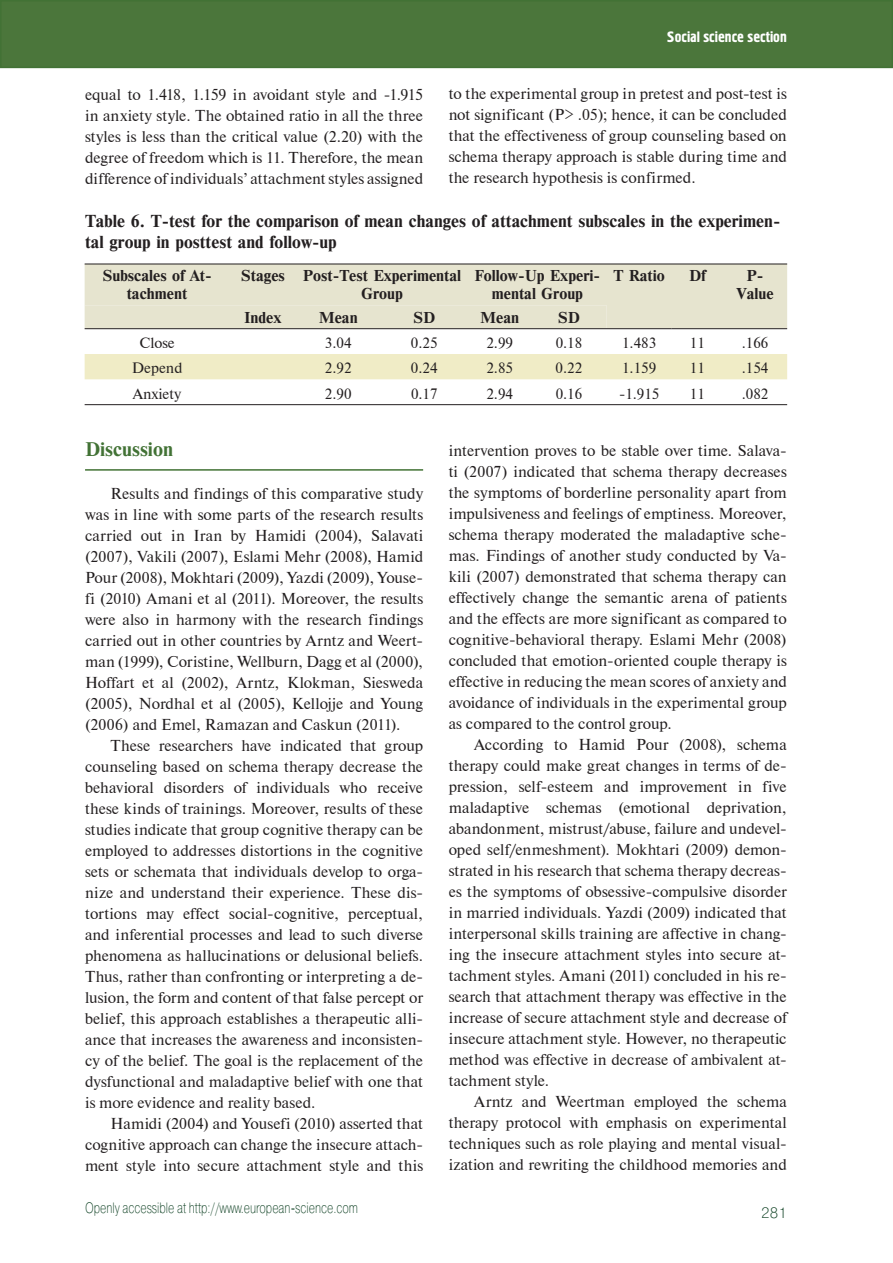
<style>
.page{position:relative;width:893px;height:1263px;background:#fff}
.page>*{position:absolute;margin:0;border:0;box-sizing:border-box;transform-origin:0 0}
.t1{font:18.75px "Newton C Bold";color:#427235}
.t2{font:16.5px/21px "Newton C Bold";color:#231f20}
.t3{font:15.75px/21px "Newton CTT";letter-spacing:.005em;color:#231f20;text-align:justify}
.t4{font:15px/18px "Newton C Bold";color:#231f20;text-align:center}
.t5{font:15px "Newton CTT";color:#231f20}
.t6{font:15px "Pragmatica Light C";color:#0b3e20;scale:.75 1}
.t7{font:15px "Hermes C";color:#fff}
.t8{font:15px "Pragmatica Light C";color:#0b3e20}
</style>
<div class="page">
<div style="left:1px;top:1px;width:891px;height:66px;background:#4b763b"></div>
<div style="left:0;top:0;width:893px;height:68px;border:2px solid #427235"></div>
<div style="left:85px;top:265px;width:702px;height:63px;background:#e6e4cf"></div>
<div style="left:85px;top:305px;width:522px;height:23px;background:#e6e4cf"></div>
<svg style="left:85px;top:329px;width:702px;height:51px"></svg>
<div style="left:85px;top:354px;width:702px;height:25px;background:#f0ecc6"></div>
<hr style="left:85px;top:264px;width:702px;height:1px;background:#231f20">
<hr style="left:672px;top:328px;width:115px;height:1px;background:#231f20">
<hr style="left:85px;top:328px;width:587px;height:1px;background:#231f20">
<hr style="left:85px;top:404px;width:702px;height:1px;background:#231f20">
<hr style="left:85px;top:469px;width:338px;height:2px;background:#427235">
<p class="t7" style="left:667px;top:32px;width:121px">Social science section</p>
<p class="t3" style="left:85px;top:84px;width:340px">equal to 1.418, 1.159 in avoidant style and -1.915 in anxiety style. The obtained ratio in all the three styles is less than the critical value (2.20) with the degree of freedom which is 11. Therefore, the mean difference of individuals’ attachment styles assigned</p>
<p class="t3" style="left:449px;top:83px;width:340px">to the experimental group in pretest and post-test is not significant (P&gt; .05); hence, it can be concluded that the effectiveness of group counseling based on schema therapy approach is stable during time and the research hypothesis is confirmed.</p>
<p class="t2" style="left:85px;top:212px;width:697px">Table 6. T-test for the comparison of mean changes of attachment subscales in the experimen&shy;tal group in posttest and follow-up</p>
<p class="t4" style="left:102px;top:268px;width:111px">Subscales of At&shy;tachment</p>
<p class="t4" style="left:361px;top:268px;width:102px;text-align:left;text-indent:-121px">Stages Post-Test Experimental<br>Group</p>
<p class="t4" style="left:474px;top:268px;width:127px">Follow-Up Experi&shy;mental Group</p>
<p class="t4" style="left:613px;top:268px;width:53px">T Ratio</p>
<p class="t4" style="left:689px;top:268px;width:18px">Df</p>
<p class="t4" style="left:736px;top:268px;width:39px">P-<br>Value</p>
<p class="t4" style="left:244px;top:310px;width:39px">Index</p>
<p class="t4" style="left:319px;top:310px;width:40px">Mean</p>
<p class="t4" style="left:413px;top:310px;width:24px">SD</p>
<p class="t4" style="left:480px;top:310px;width:40px">Mean</p>
<p class="t4" style="left:558px;top:310px;width:24px">SD</p>
<p class="t5" style="left:139px;top:335px;width:37px">Close</p>
<p class="t5" style="left:325px;top:335px;width:28px">3.04</p>
<p class="t5" style="left:411px;top:335px;width:28px">0.25</p>
<p class="t5" style="left:486px;top:335px;width:28px">2.99</p>
<p class="t5" style="left:556px;top:335px;width:28px">0.18</p>
<p class="t5" style="left:622px;top:335px;width:36px">1.483</p>
<p class="t5" style="left:690px;top:335px;width:16px">11</p>
<p class="t5" style="left:742px;top:335px;width:28px">.166</p>
<p class="t5" style="left:132px;top:360px;width:52px">Depend</p>
<p class="t5" style="left:325px;top:360px;width:28px">2.92</p>
<p class="t5" style="left:411px;top:360px;width:28px">0.24</p>
<p class="t5" style="left:486px;top:360px;width:28px">2.85</p>
<p class="t5" style="left:556px;top:360px;width:28px">0.22</p>
<p class="t5" style="left:622px;top:360px;width:36px">1.159</p>
<p class="t5" style="left:690px;top:360px;width:16px">11</p>
<p class="t5" style="left:742px;top:360px;width:28px">.154</p>
<p class="t5" style="left:133px;top:385px;width:50px">Anxiety</p>
<p class="t5" style="left:325px;top:385px;width:28px">2.90</p>
<p class="t5" style="left:411px;top:385px;width:28px">0.17</p>
<p class="t5" style="left:486px;top:385px;width:28px">2.94</p>
<p class="t5" style="left:556px;top:385px;width:28px">0.16</p>
<p class="t5" style="left:619px;top:385px;width:42px">-1.915</p>
<p class="t5" style="left:690px;top:385px;width:16px">11</p>
<p class="t5" style="left:742px;top:385px;width:28px">.082</p>
<p class="t1" style="left:85px;top:442px;width:90px">Discussion</p>
<p class="t3" style="left:85px;top:483px;width:340px;text-indent:26px">Results and findings of this comparative study was in line with some parts of the research results carried out in Iran by Hamidi (2004), Salavati (2007), Vakili (2007), Eslami Mehr (2008), Hamid Pour (2008), Mokhtari (2009), Yazdi (2009), Youse&shy;fi (2010) Amani et al (2011). Moreover, the results were also in harmony with the research findings carried out in other countries by Arntz and Weert&shy;man (1999), Coristine, Wellburn, Dagg et al (2000), Hoffart et al (2002), Arntz, Klokman, Siesweda (2005), Nordhal et al (2005), Kellojje and Young (2006) and Emel, Ramazan and Caskun (2011).</p>
<p class="t3" style="left:85px;top:735px;width:340px;text-indent:26px">These researchers have indicated that group counseling based on schema therapy decrease the behavioral disorders of individuals who receive these kinds of trainings. Moreover, results of these studies indicate that group cognitive therapy can be employed to addresses distortions in the cognitive sets or schemata that individuals develop to orga&shy;nize and understand their experience. These dis&shy;tortions may effect social-cognitive, perceptual, and inferential processes and lead to such diverse phenomena as hallucinations or delusional beliefs.<br>Thus, rather than confronting or interpreting a de&shy;lusion, the form and content of that false percept or belief, this approach establishes a therapeutic alli&shy;ance that increases the awareness and inconsisten&shy;cy of the belief. The goal is the replacement of the dysfunctional and maladaptive belief with one that is more evidence and reality based.</p>
<p class="t3" style="left:85px;top:1113px;width:340px;text-indent:26px">Hamidi (2004) and Yousefi (2010) asserted that cognitive approach can change the insecure attach&shy;ment style into secure attachment style and this</p>
<p class="t6" style="left:85px;top:1202px;width:365px">Openly accessible at http://www.european-science.com</p>
<p class="t3" style="left:449px;top:440px;width:340px">intervention proves to be stable over time. Salava&shy;ti (2007) indicated that schema therapy decreases the symptoms of borderline personality apart from impulsiveness and feelings of emptiness. Moreover, schema therapy moderated the maladaptive sche&shy;mas. Findings of another study conducted by Va&shy;kili (2007) demonstrated that schema therapy can effectively change the semantic arena of patients and the effects are more significant as compared to cognitive-behavioral therapy. Eslami Mehr (2008) concluded that emotion-oriented couple therapy is effective in reducing the mean scores of anxiety and avoidance of individuals in the experimental group as compared to the control group.</p>
<p class="t3" style="left:449px;top:734px;width:340px;text-indent:26px">According to Hamid Pour (2008), schema therapy could make great changes in terms of de&shy;pression, self-esteem and improvement in five maladaptive schemas (emotional deprivation, abandonment, mistrust/abuse, failure and undevel&shy;oped self/enmeshment). Mokhtari (2009) demon&shy;strated in his research that schema therapy decreas&shy;es the symptoms of obsessive-compulsive disorder in married individuals. Yazdi (2009) indicated that interpersonal skills training are affective in chang&shy;ing the insecure attachment styles into secure at&shy;tachment styles. Amani (2011) concluded in his re&shy;search that attachment therapy was effective in the increase of secure attachment style and decrease of insecure attachment style. However, no therapeutic method was effective in decrease of ambivalent at&shy;tachment style.</p>
<p class="t3" style="left:449px;top:1091px;width:340px;text-indent:26px">Arntz and Weertman employed the schema therapy protocol with emphasis on experimental techniques such as role playing and mental visual&shy;ization and rewriting the childhood memories and</p>
<p class="t8" style="left:761px;top:1208px;width:27px">281</p>
</div>
